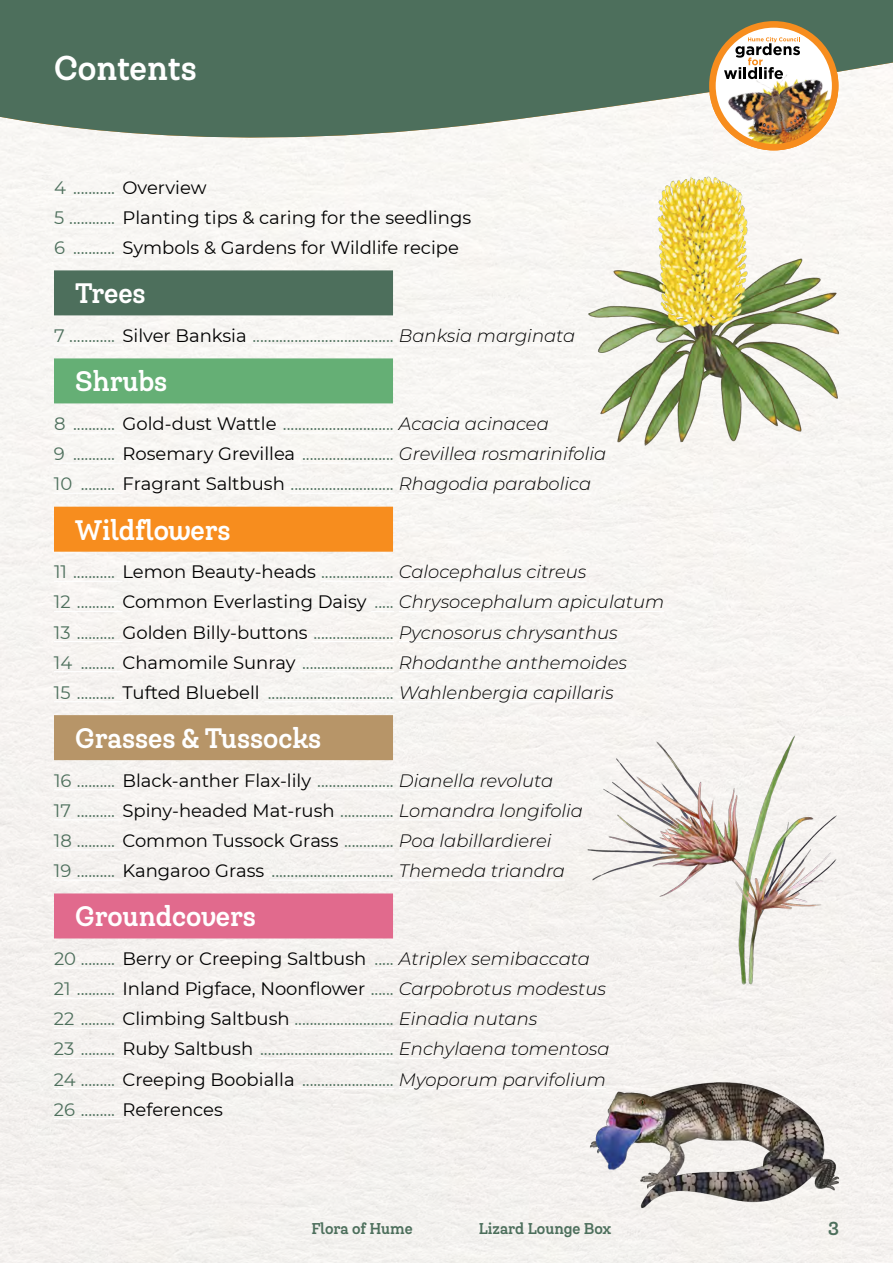
<style>
.page{position:relative;width:893px;height:1263px;background:#fff}
.page>*{position:absolute;margin:0;border:0;box-sizing:border-box;transform-origin:0 0}
.Main_header_Intro{font:700 33px "Queulat Cnd Alt Soft";color:#fff}
.t1{font:700 27px "Queulat Cnd Alt Soft";color:#fff}
.t2{font:18px "Montserrat";color:#4d6f5c}
.t3{font:18px "Montserrat";color:#000}
.t4{font:italic 300 18px "Montserrat";color:#000}
.t5{font:700 18px "Queulat Cnd Alt Soft";color:#4d6f5c}
.t6{font:700 15px "Queulat Cnd Alt Soft";color:#4d6f5c}
.s1{color:#000}
.s2{color:#4d6f5c}
.s3{font-weight:300;font-style:italic;color:#000}
.s4{font-weight:400;font-style:normal;color:#4d6f5c}
.s5{font-weight:400;font-style:normal}
.s6{font-weight:300;font-style:italic}
</style>
<div class="page">
<svg style="left:0;top:0;width:893px;height:160px;fill:#4d6f5c"></svg>
<img style="left:711px;top:23px;width:125px;height:126px;border-radius:50%">
<div style="left:709px;top:21px;width:129px;height:129px;border:7px solid #f78d1e;border-radius:50%"></div>
<svg style="left:724px;top:37px;width:76px;height:42px"></svg>
<img style="left:570px;top:170px;width:281px;height:282px">
<img style="left:577px;top:725px;width:269px;height:269px">
<div style="left:54px;top:270px;width:339px;height:45px;background:#4d6f5c"></div>
<hr style="left:399px;top:344px;width:176px;height:2px;background:#fff">
<div style="left:54px;top:358px;width:339px;height:45px;background:#65af75"></div>
<div style="left:54px;top:507px;width:339px;height:45px;background:#f78d1e"></div>
<div style="left:54px;top:715px;width:339px;height:45px;background:#b79568"></div>
<hr style="left:399px;top:819px;width:184px;height:1px;background:#fff">
<div style="left:54px;top:893px;width:339px;height:45px;background:#e16a8d"></div>
<hr style="left:399px;top:967px;width:191px;height:2px;background:#fff">
<img style="left:584px;top:1074px;width:263px;height:142px">
<p class="Main_header_Intro" style="left:54px;top:46px;width:144px">Contents</p>
<p class="t2" style="left:54px;top:175px;width:154px">4 ........... <span class="s1">Overview</span></p>
<p class="t3" style="left:54px;top:205px;width:419px"><span class="s2">5 ............</span> Planting tips &amp; caring for the seedlings</p>
<p class="t3" style="left:54px;top:235px;width:406px"><span class="s2">6 ...........</span> Symbols &amp; Gardens for Wildlife recipe</p>
<p class="t1" style="left:75px;top:275px;width:72px">Trees</p>
<p class="t2" style="left:54px;top:323px;width:523px">7 ............ <span class="s1">Silver Banksia</span> ..................................... <span class="s3">Banksia marginata</span></p>
<p class="t1" style="left:75px;top:364px;width:94px">Shrubs</p>
<p class="t2" style="left:54px;top:411px;width:496px">8 ........... <span class="s1">Gold-dust Wattle</span> ............................. <span class="s3">Acacia acinacea</span></p>
<p class="t2" style="left:54px;top:441px;width:554px">9 ........... <span class="s1">Rosemary Grevillea</span> ........................ <span class="s3">Grevillea rosmarinifolia</span></p>
<p class="t2" style="left:54px;top:471px;width:539px">10 ......... <span class="s1">Fragrant Saltbush</span> ........................... <span class="s3">Rhagodia parabolica</span></p>
<p class="t1" style="left:75px;top:512px;width:157px">Wildflowers</p>
<p class="t2" style="left:54px;top:559px;width:534px">11 ........... <span class="s1">Lemon Beauty-heads</span> ................... <span class="s3">Calocephalus citreus</span></p>
<p class="t4" style="left:54px;top:590px;width:612px"><span class="s4">12 ..........</span> <span class="s5">Common Everlasting Daisy</span> <span class="s4">.....</span> Chrysocephalum apiculatum</p>
<p class="t2" style="left:54px;top:620px;width:565px">13 .......... <span class="s1">Golden Billy-buttons</span> ..................... <span class="s3">Pycnosorus chrysanthus</span></p>
<p class="t2" style="left:54px;top:650px;width:575px">14 ......... <span class="s1">Chamomile Sunray</span> ........................ <span class="s3">Rhodanthe anthemoides</span></p>
<p class="t2" style="left:54px;top:680px;width:561px">15 .......... <span class="s1">Tufted Bluebell</span> ................................. <span class="s3">Wahlenbergia capillaris</span></p>
<p class="t1" style="left:75px;top:720px;width:247px">Grasses &amp; Tussocks</p>
<p class="t2" style="left:54px;top:768px;width:501px">16 .......... <span class="s1">Black-anther Flax-lily</span> .................... <span class="s3">Dianella revoluta</span></p>
<p class="t2" style="left:54px;top:798px;width:531px">17 .......... <span class="s1">Spiny-headed Mat-rush</span> .............. <span class="s3">Lomandra longifolia</span></p>
<p class="t2" style="left:54px;top:828px;width:499px">18 .......... <span class="s1">Common Tussock Grass</span> ............. <span class="s3">Poa labillardierei</span></p>
<p class="t2" style="left:54px;top:858px;width:512px">19 .......... <span class="s1">Kangaroo Grass</span> ................................ <span class="s3">Themeda triandra</span></p>
<p class="t1" style="left:75px;top:898px;width:182px">Groundcovers</p>
<p class="t3" style="left:54px;top:946px;width:537px"><span class="s2">20 .........</span> Berry or Creeping Saltbush <span class="s2">.....</span> <span class="s6">Atriplex semibaccata</span></p>
<p class="t3" style="left:54px;top:976px;width:553px"><span class="s2">21 ..........</span> Inland Pigface, Noonflower <span class="s2">......</span> <span class="s6">Carpobrotus modestus</span></p>
<p class="t2" style="left:54px;top:1006px;width:485px">22 ......... <span class="s1">Climbing Saltbush</span> .......................... <span class="s3">Einadia nutans</span></p>
<p class="t2" style="left:54px;top:1037px;width:557px">23 ......... <span class="s1">Ruby Saltbush</span> ................................... <span class="s3">Enchylaena tomentosa</span></p>
<p class="t2" style="left:54px;top:1067px;width:554px">24 ......... <span class="s1">Creeping Boobialla</span> ........................ <span class="s3">Myoporum parvifolium</span></p>
<p class="t2" style="left:54px;top:1097px;width:170px">26 ......... <span class="s1">References</span></p>
<p class="t6" style="left:312px;top:1218px;width:103px">Flora of Hume</p>
<p class="t6" style="left:479px;top:1218px;width:134px">Lizard Lounge Box</p>
<p class="t5" style="left:828px;top:1216px;width:12px">3</p>
</div>
